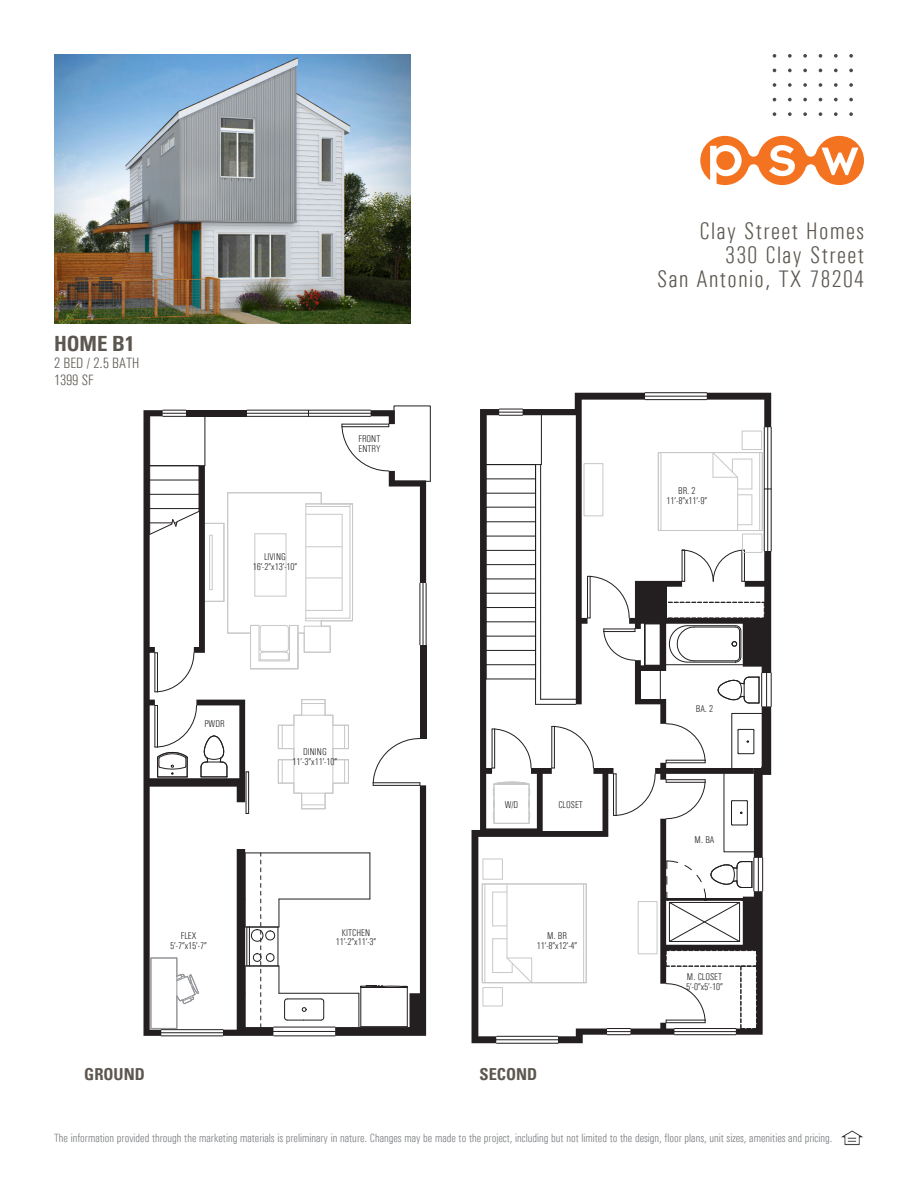
<style>
.page{position:relative;width:918px;height:1188px;background:#fff}
.page>*{position:absolute;margin:0;border:0;box-sizing:border-box;transform-origin:0 0}
.t1{font:300 condensed 24px/24px "Univers";letter-spacing:.06em;color:#5c5750;text-align:right}
.t2{font:700 condensed 21px "Univers";color:#5c5750}
.TITLES{font:700 condensed 16.5px "Univers";color:#5c5750}
.t3{font:300 condensed 15px "Univers";color:#5c5750}
.t4{font:300 condensed 12px "Univers";color:#7c7e81}
.room_tags{font:300 condensed 9.9px "Univers";color:#231f20}
</style>
<div class="page">
<img style="left:841px;top:1131px;width:23px;height:14px">
<hr style="left:645px;top:392px;width:62px;height:1px;background:#231f20">
<hr style="left:771px;top:427px;width:1px;height:62px;background:#231f20">
<hr style="left:771px;top:489px;width:1px;height:62px;background:#231f20">
<hr style="left:161px;top:1036px;width:62px;height:1px;background:#231f20">
<hr style="left:274px;top:1036px;width:61px;height:1px;background:#231f20">
<hr style="left:497px;top:1043px;width:61px;height:1px;background:#231f20">
<hr style="left:771px;top:673px;width:1px;height:33px;background:#231f20">
<svg style="left:472px;top:409px;width:14px;height:634px"></svg>
<svg style="left:486px;top:393px;width:285px;height:650px"></svg>
<div style="left:420px;top:645px;width:6px;height:94px;background:#231f20"></div>
<svg style="left:245px;top:699px;width:181px;height:337px"></svg>
<svg style="left:143px;top:410px;width:102px;height:626px"></svg>
<svg style="left:149px;top:406px;width:282px;height:287px"></svg>
<div style="left:639px;top:584px;width:27px;height:35px;background:#231f20"></div>
<div style="left:641px;top:671px;width:27px;height:27px;background:#fff"></div>
<hr style="left:660px;top:670px;width:1px;height:30px;background:#231f20">
<img style="left:54px;top:54px;width:356px;height:270px">
<svg style="left:700px;top:136px;width:164px;height:49px"></svg>
<svg style="left:849px;top:54px;width:4px;height:4px"></svg>
<svg style="left:834px;top:54px;width:4px;height:4px"></svg>
<svg style="left:819px;top:54px;width:3px;height:4px"></svg>
<svg style="left:803px;top:54px;width:4px;height:4px"></svg>
<svg style="left:788px;top:54px;width:4px;height:4px"></svg>
<svg style="left:773px;top:54px;width:3px;height:4px"></svg>
<svg style="left:849px;top:69px;width:4px;height:3px"></svg>
<svg style="left:834px;top:69px;width:4px;height:3px"></svg>
<svg style="left:803px;top:69px;width:4px;height:3px"></svg>
<svg style="left:788px;top:69px;width:4px;height:3px"></svg>
<svg style="left:849px;top:83px;width:4px;height:4px"></svg>
<svg style="left:834px;top:83px;width:4px;height:4px"></svg>
<svg style="left:819px;top:83px;width:3px;height:4px"></svg>
<svg style="left:803px;top:83px;width:4px;height:4px"></svg>
<svg style="left:788px;top:83px;width:4px;height:4px"></svg>
<svg style="left:773px;top:83px;width:3px;height:4px"></svg>
<svg style="left:849px;top:98px;width:4px;height:3px"></svg>
<svg style="left:834px;top:98px;width:4px;height:3px"></svg>
<svg style="left:803px;top:98px;width:4px;height:3px"></svg>
<svg style="left:788px;top:98px;width:4px;height:3px"></svg>
<svg style="left:849px;top:112px;width:4px;height:4px"></svg>
<svg style="left:834px;top:112px;width:4px;height:4px"></svg>
<svg style="left:819px;top:112px;width:3px;height:4px"></svg>
<svg style="left:803px;top:112px;width:4px;height:4px"></svg>
<svg style="left:788px;top:112px;width:4px;height:4px"></svg>
<svg style="left:773px;top:112px;width:3px;height:4px"></svg>
<p class="t2" style="left:54px;top:331px;width:82px">HOME B1</p>
<p class="t3" style="left:54px;top:354px;width:87px">2 BED / 2.5 BATH</p>
<p class="t3" style="left:54px;top:371px;width:41px">1399 SF</p>
<p class="room_tags" style="left:264px;top:551px;width:23px">LIVING</p>
<p class="room_tags" style="left:253px;top:560px;width:46px">16’-2”x13’-10”</p>
<p class="room_tags" style="left:359px;top:433px;width:23px">FRONT</p>
<p class="room_tags" style="left:359px;top:443px;width:23px">ENTRY</p>
<p class="room_tags" style="left:204px;top:718px;width:22px">PWDR</p>
<p class="room_tags" style="left:303px;top:746px;width:25px">DINING</p>
<p class="room_tags" style="left:293px;top:755px;width:46px">11’-3”x11’-10”</p>
<p class="room_tags" style="left:181px;top:930px;width:17px">FLEX</p>
<p class="room_tags" style="left:170px;top:940px;width:38px">5’-7”x15’-7”</p>
<p class="room_tags" style="left:342px;top:926px;width:30px">KITCHEN</p>
<p class="room_tags" style="left:336px;top:936px;width:42px">11’-2”x11’-3”</p>
<p class="room_tags" style="left:505px;top:799px;width:15px">W/D</p>
<p class="room_tags" style="left:558px;top:799px;width:26px">CLOSET</p>
<p class="room_tags" style="left:547px;top:930px;width:21px">M. BR</p>
<p class="room_tags" style="left:537px;top:940px;width:42px">11’-8”x12’-4”</p>
<p class="TITLES" style="left:84px;top:1064px;width:62px">GROUND</p>
<p class="TITLES" style="left:480px;top:1064px;width:59px">SECOND</p>
<h1 class="t1" style="left:657px;top:219px;width:208px">Clay Street Homes<br>330 Clay Street<br>San Antonio, TX 78204</h1>
<p class="room_tags" style="left:678px;top:485px;width:19px">BR. 2</p>
<p class="room_tags" style="left:667px;top:495px;width:42px">11’-8”x11’-9”</p>
<p class="room_tags" style="left:696px;top:703px;width:19px">BA. 2</p>
<p class="room_tags" style="left:695px;top:834px;width:21px">M. BA</p>
<p class="room_tags" style="left:687px;top:971px;width:37px">M. CLOSET</p>
<p class="room_tags" style="left:686px;top:981px;width:38px">5’-0”x5’-10”</p>
<p class="t4" style="left:54px;top:1131px;width:780px">The information provided through the marketing materials is preliminary in nature. Changes may be made to the project, including but not limited to the design, floor plans, unit sizes, amenities and pricing.</p>
</div>
